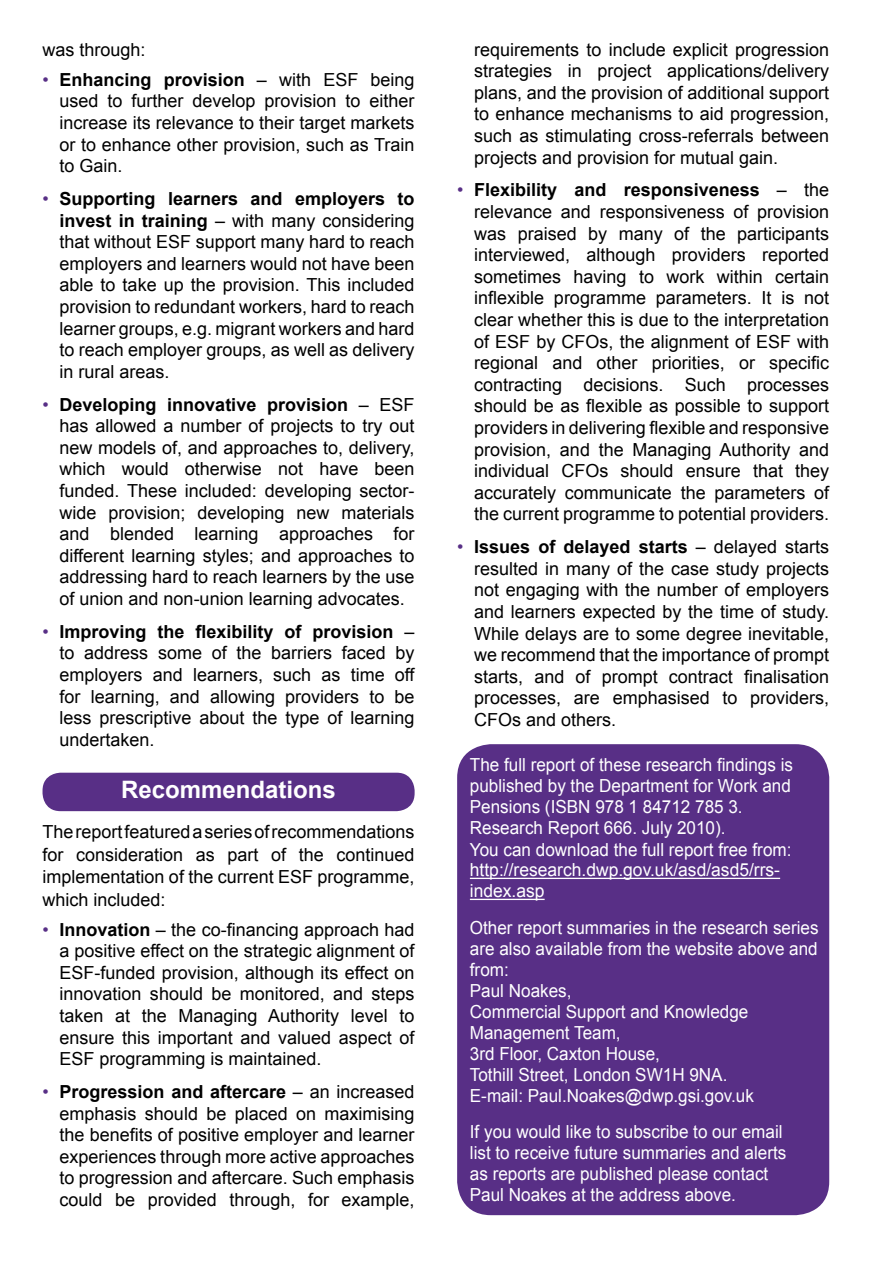
<style>
.page{position:relative;width:893px;height:1263px;background:#fff}
.page>*{position:absolute;margin:0;border:0;box-sizing:border-box;transform-origin:0 0}
.t1{font:700 24px "Arial";color:#fff}
.t2{font:18px/21.6px "Arial";color:#000;text-align:justify}
.t3{font:18px/21px "Arial";color:#fff;scale:.95 1}
.s1{color:#582f86}
.s2{font-weight:700}
</style>
<div class="page">
<div style="left:43px;top:773px;width:372px;height:38px;background:#582f86;border-radius:18px"></div>
<div style="left:457px;top:744px;width:372px;height:471px;background:#582f86;border-radius:34px"></div>
<hr style="left:470px;top:878px;width:310px;height:1px;background:#fff">
<hr style="left:470px;top:899px;width:75px;height:1px;background:#fff">
<p class="t2" style="left:43px;top:39px;width:105px">was through:</p>
<p class="t2" style="left:60px;top:69px;width:357px;text-indent:-17px"><span class="s1">•</span> <span class="s2">Enhancing provision</span> – with ESF being used to further develop provision to either increase its relevance to their target markets or to enhance other provision, such as Train to Gain.</p>
<p class="t2" style="left:60px;top:188px;width:357px;text-indent:-17px"><span class="s1">•</span> <span class="s2">Supporting learners and employers to invest in training</span> – with many considering that without ESF support many hard to reach employers and learners would not have been able to take up the provision. This included provision to redundant workers, hard to reach learner groups, e.g. migrant workers and hard to reach employer groups, as well as delivery in rural areas.</p>
<p class="t2" style="left:60px;top:394px;width:357px;text-indent:-17px"><span class="s1">•</span> <span class="s2">Developing innovative provision</span> – ESF has allowed a number of projects to try out new models of, and approaches to, delivery, which would otherwise not have been funded. These included: developing sector&shy;wide provision; developing new materials and blended learning approaches for different learning styles; and approaches to addressing hard to reach learners by the use of union and non-union learning advocates.</p>
<p class="t2" style="left:60px;top:621px;width:357px;text-indent:-17px"><span class="s1">•</span> <span class="s2">Improving the flexibility of provision</span> – to address some of the barriers faced by employers and learners, such as time off for learning, and allowing providers to be less prescriptive about the type of learning undertaken.</p>
<h1 class="t1" style="left:121px;top:774px;width:216px">Recommendations</h1>
<p class="t2" style="left:43px;top:821px;width:374px;line-height:22.5px">The report featured a series of recommendations for consideration as part of the continued implementation of the current ESF programme, which included:</p>
<p class="t2" style="left:60px;top:919px;width:357px;text-indent:-17px"><span class="s1">•</span> <span class="s2">Innovation</span> – the co-financing approach had a positive effect on the strategic alignment of ESF-funded provision, although its effect on innovation should be monitored, and steps taken at the Managing Authority level to ensure this important and valued aspect of ESF programming is maintained.</p>
<p class="t2" style="left:60px;top:1081px;width:357px;text-indent:-17px"><span class="s1">•</span> <span class="s2">Progression and aftercare</span> – an increased emphasis should be placed on maximising the benefits of positive employer and learner experiences through more active approaches to progression and aftercare. Such emphasis could be provided through, for example,</p>
<p class="t2" style="left:474px;top:39px;width:357px">requirements to include explicit progression strategies in project applications/delivery plans, and the provision of additional support to enhance mechanisms to aid progression, such as stimulating cross-referrals between projects and provision for mutual gain.</p>
<p class="t2" style="left:474px;top:179px;width:357px;text-indent:-17px"><span class="s1">•</span> <span class="s2">Flexibility and responsiveness</span> – the relevance and responsiveness of provision was praised by many of the participants interviewed, although providers reported sometimes having to work within certain inflexible programme parameters. It is not clear whether this is due to the interpretation of ESF by CFOs, the alignment of ESF with regional and other priorities, or specific contracting decisions. Such processes should be as flexible as possible to support providers in delivering flexible and responsive provision, and the Managing Authority and individual CFOs should ensure that they accurately communicate the parameters of the current programme to potential providers.</p>
<p class="t2" style="left:474px;top:536px;width:357px;text-indent:-17px"><span class="s1">•</span> <span class="s2">Issues of delayed starts</span> – delayed starts resulted in many of the case study projects not engaging with the number of employers and learners expected by the time of study.<br>While delays are to some degree inevitable, we recommend that the importance of prompt starts, and of prompt contract finalisation processes, are emphasised to providers, CFOs and others.</p>
<p class="t3" style="left:470px;top:755px;width:342px">The full report of these research findings is published by the Department for Work and Pensions (ISBN 978 1 84712 785 3.<br>Research Report 666. July 2010).<br>You can download the full report free from: http://research.dwp.gov.uk/asd/asd5/rrs&shy;index.asp</p>
<p class="t3" style="left:470px;top:917px;width:369px">Other report summaries in the research series are also available from the website above and from:<br>Paul Noakes,<br>Commercial Support and Knowledge<br>Management Team,<br>3rd Floor, Caxton House,<br>Tothill Street, London SW1H 9NA.<br>E-mail: Paul.Noakes@dwp.gsi.gov.uk</p>
<p class="t3" style="left:470px;top:1122px;width:335px">If you would like to subscribe to our email list to receive future summaries and alerts as reports are published please contact Paul Noakes at the address above.</p>
</div>
